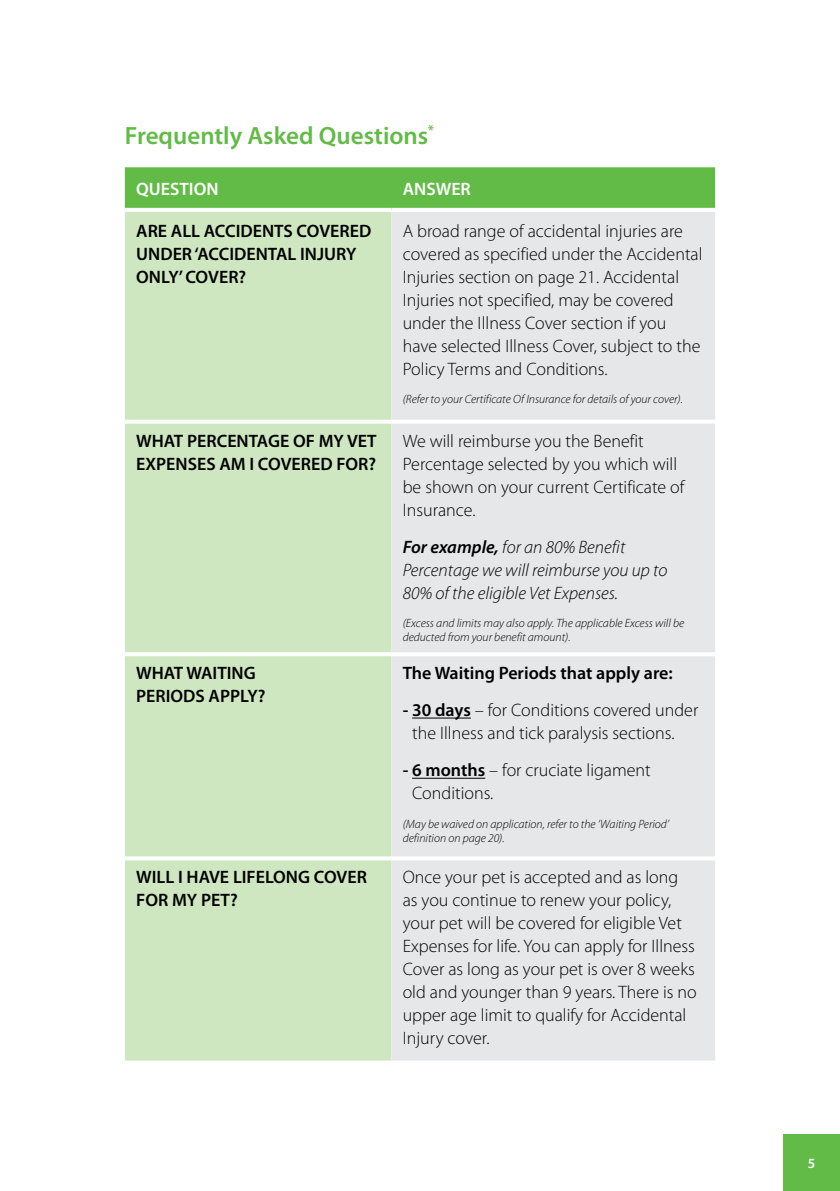
<style>
.page{position:relative;width:840px;height:1191px;background:#fff}
.page>*{position:absolute;margin:0;border:0;box-sizing:border-box;transform-origin:0 0}
.t1{font:600 25px "Myriad Pro";color:#62bb46}
.t2{font:300 18px/23px "Myriad Pro";color:#000}
.t3{font:600 18px/23px "Myriad Pro";color:#000}
.t4{font:italic 300 18px/23px "Myriad Pro";color:#000}
.t5{font:600 18px "Myriad Pro";color:#fff}
.t6{font:600 14px "Myriad Pro";color:#fff}
.t7{font:italic 300 12px/14px "Myriad Pro";color:#000}
.s1{font-weight:600}
</style>
<div class="page">
<div style="left:782px;top:1134px;width:57px;height:57px;background:#62bb46"></div>
<div style="left:125px;top:167px;width:589px;height:41px;background:#62bb46"></div>
<div style="left:125px;top:212px;width:266px;height:848px;background:#cfe7c1"></div>
<div style="left:391px;top:212px;width:323px;height:848px;background:#e6e7e8"></div>
<svg style="left:125px;top:420px;width:266px;height:4px"></svg>
<hr style="left:391px;top:420px;width:323px;height:4px;background:#fff">
<svg style="left:125px;top:652px;width:266px;height:4px"></svg>
<hr style="left:391px;top:652px;width:323px;height:4px;background:#fff">
<svg style="left:125px;top:856px;width:266px;height:4px"></svg>
<hr style="left:391px;top:856px;width:323px;height:4px;background:#fff">
<svg style="left:125px;top:1060px;width:266px;height:1px"></svg>
<svg style="left:391px;top:1060px;width:323px;height:1px"></svg>
<hr style="left:412px;top:717px;width:58px;height:1px;background:#000">
<hr style="left:412px;top:778px;width:73px;height:1px;background:#000">
<h1 class="t1" style="left:125px;top:119px;width:310px">Frequently Asked Questions<sup>*</sup></h1>
<p class="t5" style="left:136px;top:178px;width:84px">QUESTION</p>
<p class="t5" style="left:402px;top:178px;width:70px">ANSWER</p>
<p class="t3" style="left:136px;top:219px;width:236px">ARE ALL ACCIDENTS COVERED<br>UNDER ‘ACCIDENTAL INJURY<br>ONLY’ COVER?</p>
<p class="t2" style="left:402px;top:219px;width:301px">A broad range of accidental injuries are covered as specified under the Accidental Injuries section on page 21. Accidental Injuries not specified, may be covered under the Illness Cover section if you have selected Illness Cover, subject to the Policy Terms and Conditions.</p>
<p class="t7" style="left:402px;top:392px;width:281px">(Refer to your Certificate Of Insurance for details of your cover).</p>
<p class="t3" style="left:136px;top:428px;width:242px">WHAT PERCENTAGE OF MY VET<br>EXPENSES AM I COVERED FOR?</p>
<p class="t2" style="left:402px;top:429px;width:283px">We will reimburse you the Benefit<br>Percentage selected by you which will be shown on your current Certificate of<br>Insurance.</p>
<p class="t4" style="left:402px;top:535px;width:266px"><span class="s1">For example,</span> for an 80% Benefit<br>Percentage we will reimburse you up to<br>80% of the eligible Vet Expenses.</p>
<p class="t7" style="left:402px;top:616px;width:283px">(Excess and limits may also apply. The applicable Excess will be deducted from your benefit amount).</p>
<p class="t3" style="left:136px;top:661px;width:131px">WHAT WAITING<br>PERIODS APPLY?</p>
<p class="t3" style="left:402px;top:661px;width:271px">The Waiting Periods that apply are:</p>
<p class="t2" style="left:412px;top:698px;width:287px;text-indent:-9px"><span class="s1">- 30 days</span> – for Conditions covered under the Illness and tick paralysis sections.</p>
<p class="t2" style="left:412px;top:758px;width:240px;text-indent:-9px"><span class="s1">- 6 months</span> – for cruciate ligament<br>Conditions.</p>
<p class="t7" style="left:402px;top:816px;width:267px">(May be waived on application, refer to the ‘Waiting Period’ definition on page 20).</p>
<p class="t3" style="left:136px;top:865px;width:232px">WILL I HAVE LIFELONG COVER<br>FOR MY PET?</p>
<p class="t2" style="left:402px;top:865px;width:295px">Once your pet is accepted and as long as you continue to renew your policy, your pet will be covered for eligible Vet Expenses for life. You can apply for Illness Cover as long as your pet is over 8 weeks old and younger than 9 years. There is no upper age limit to qualify for Accidental Injury cover.</p>
<p class="t6" style="left:807px;top:1154px;width:9px">5</p>
</div>
